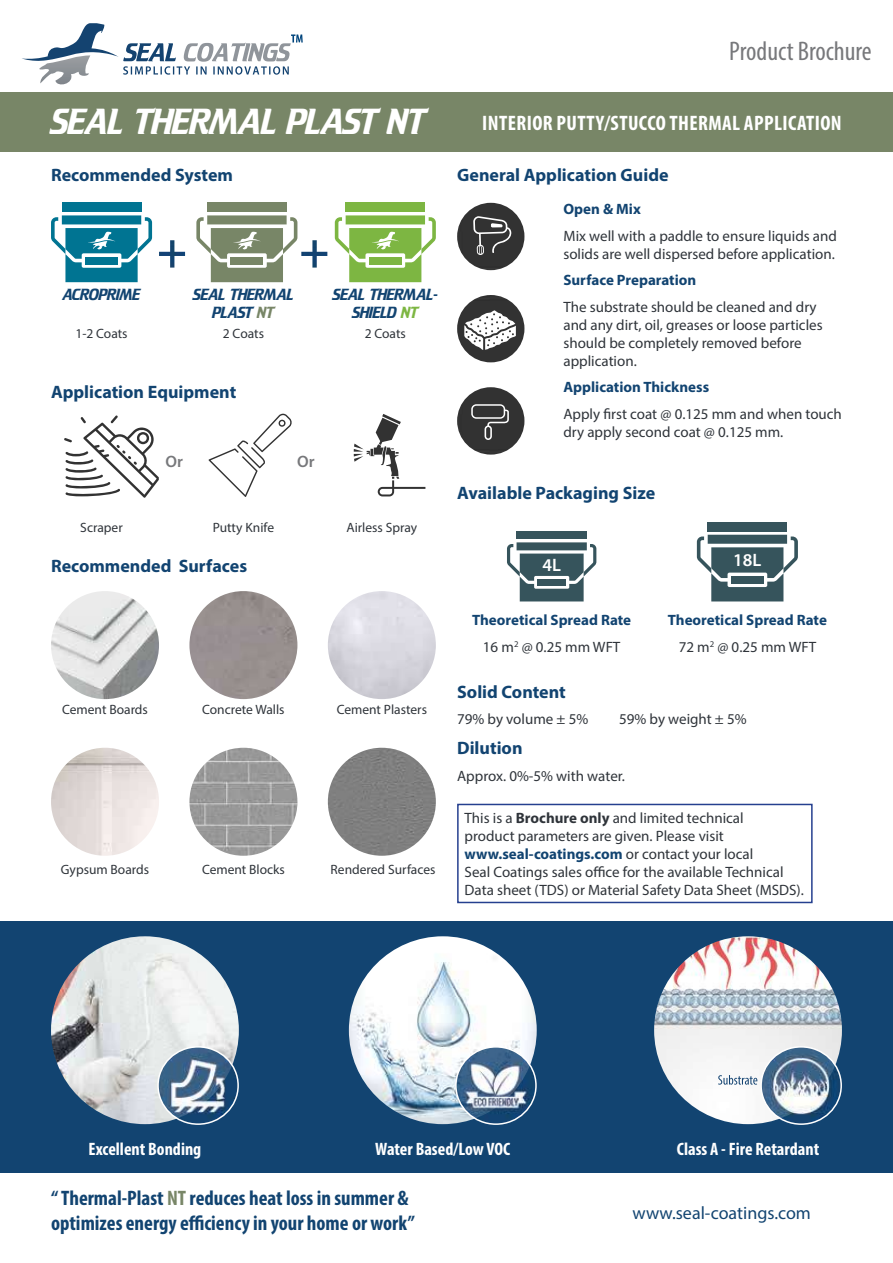
<style>
.page{position:relative;width:893px;height:1263px;background:#fff}
.page>*{position:absolute;margin:0;border:0;box-sizing:border-box;transform-origin:0 0}
.t1{font:33.75px "Crillee";color:#fff}
.t2{font:condensed 27px "Myriad Pro";color:#77787b}
.t3{font:700 condensed 21px/25.2px "Myriad Pro";color:#124471}
.t4{font:700 condensed 21px "Myriad Pro";letter-spacing:.02em;color:#fff}
.t5{font:700 18px "Myriad Pro";color:#124471}
.t6{font:700 condensed 18px "Myriad Pro";color:#fff}
.t7{font:18px "Myriad Pro";color:#124471}
.t8{font:600 18px "Myriad Pro";color:#fff}
.t9{font:600 16.5px "Myriad Pro";color:#77787b}
.t10{font:15px/18px "Myriad Pro";color:#2f343a}
.t11{font:700 15px/26.5px "Myriad Pro";color:#124471;text-align:center}
.t12{font:15px/18px "Crillee";color:#124471;text-align:center}
.t13{font:13.5px "Myriad Pro";color:#2f343a}
.s1{color:#788667}
.s2{color:#7db642}
.s3{font-weight:400;color:#2f343a}
.s4{font-weight:700}
.s5{font-weight:700;color:#124471}
</style>
<div class="page">
<img style="left:123px;top:66px;width:166px;height:9px">
<img style="left:123px;top:43px;width:53px;height:18px">
<img style="left:197px;top:43px;width:94px;height:19px">
<img style="left:22px;top:23px;width:96px;height:38px">
<img style="left:39px;top:55px;width:51px;height:30px">
<div style="left:457px;top:203px;width:67px;height:67px;background:#323232;border-radius:34px"></div>
<img style="left:473px;top:216px;width:38px;height:39px">
<img style="left:457px;top:295px;width:67px;height:67px;border-radius:34px">
<img style="left:465px;top:310px;width:50px;height:27px">
<div style="left:457px;top:387px;width:67px;height:68px;background:#323232;border-radius:34px"></div>
<img style="left:471px;top:404px;width:38px;height:36px">
<svg style="left:291px;top:34px;width:12px;height:9px"></svg>
<div style="left:0;top:93px;width:893px;height:58px;background:#788667"></div>
<div style="left:0;top:921px;width:893px;height:252px;background:#124471"></div>
<img style="left:349px;top:936px;width:188px;height:188px;border-radius:94px">
<img style="left:456px;top:1047px;width:80px;height:77px">
<div style="left:455px;top:1046px;width:82px;height:79px;border:2px solid #fff;border-radius:50%"></div>
<img style="left:209px;top:414px;width:83px;height:83px">
<img style="left:354px;top:414px;width:47px;height:51px">
<div style="left:517px;top:531px;width:70px;height:8px;background:#36545c"></div>
<svg style="left:507px;top:542px;width:89px;height:59px"></svg>
<div style="left:708px;top:522px;width:79px;height:9px;background:#36545c"></div>
<svg style="left:697px;top:535px;width:101px;height:66px"></svg>
<div style="left:207px;top:203px;width:80px;height:9px;background:#788667"></div>
<svg style="left:196px;top:215px;width:101px;height:67px"></svg>
<img style="left:233px;top:232px;width:28px;height:11px">
<img style="left:238px;top:241px;width:15px;height:9px">
<div style="left:346px;top:203px;width:79px;height:9px;background:#7db642"></div>
<svg style="left:335px;top:215px;width:101px;height:67px"></svg>
<img style="left:371px;top:232px;width:28px;height:11px">
<img style="left:376px;top:241px;width:15px;height:9px">
<img style="left:159px;top:240px;width:26px;height:28px">
<img style="left:301px;top:240px;width:26px;height:28px">
<div style="left:457px;top:804px;width:356px;height:99px;border:2px solid #25408f"></div>
<img style="left:51px;top:591px;width:108px;height:108px;border-radius:54px">
<img style="left:51px;top:748px;width:108px;height:108px;border-radius:54px">
<div style="left:189px;top:591px;width:108px;height:108px;background:#98908f;border-radius:54px"></div>
<img style="left:189px;top:748px;width:108px;height:108px;border-radius:54px">
<img style="left:328px;top:591px;width:108px;height:108px;border-radius:54px">
<div style="left:328px;top:748px;width:108px;height:108px;background:#7f7f7f;border-radius:54px"></div>
<div style="left:62px;top:203px;width:79px;height:9px;background:#007492"></div>
<svg style="left:51px;top:215px;width:101px;height:67px"></svg>
<img style="left:88px;top:232px;width:27px;height:11px">
<img style="left:93px;top:241px;width:14px;height:9px">
<img style="left:51px;top:936px;width:188px;height:188px;border-radius:94px">
<img style="left:158px;top:1047px;width:80px;height:77px">
<div style="left:157px;top:1046px;width:82px;height:79px;border:2px solid #fff;border-radius:50%"></div>
<img style="left:64px;top:415px;width:95px;height:83px">
<img style="left:654px;top:936px;width:188px;height:188px;border-radius:94px">
<img style="left:718px;top:1075px;width:39px;height:10px">
<img style="left:761px;top:1047px;width:80px;height:77px">
<div style="left:760px;top:1046px;width:82px;height:79px;border:2px solid #fff;border-radius:50%"></div>
<h2 class="t2" style="left:729px;top:34px;width:144px">Product Brochure</h2>
<h1 class="t1" style="left:51px;top:102px;width:376px">SEAL THERMAL PLAST NT</h1>
<h3 class="t4" style="left:482px;top:110px;width:361px">INTERIOR PUTTY/STUCCO THERMAL APPLICATION</h3>
<p class="t5" style="left:51px;top:163px;width:183px">Recommended System</p>
<p class="t12" style="left:63px;top:285px;width:79px">ACROPRIME</p>
<p class="t12" style="left:193px;top:285px;width:102px">SEAL THERMAL<br>PLAST <span class="s1">NT</span></p>
<p class="t12" style="left:333px;top:285px;width:106px">SEAL THERMAL-<br>SHIELD <span class="s2">NT</span></p>
<p class="t13" style="left:75px;top:325px;width:54px">1-2 Coats</p>
<p class="t13" style="left:223px;top:325px;width:43px">2 Coats</p>
<p class="t13" style="left:365px;top:325px;width:43px">2 Coats</p>
<p class="t5" style="left:51px;top:380px;width:187px">Application Equipment</p>
<p class="t13" style="left:80px;top:519px;width:44px">Scraper</p>
<p class="t9" style="left:165px;top:451px;width:19px">Or</p>
<p class="t9" style="left:297px;top:451px;width:19px">Or</p>
<p class="t13" style="left:213px;top:519px;width:63px">Putty Knife</p>
<p class="t5" style="left:51px;top:554px;width:198px">Recommended Surfaces</p>
<p class="t13" style="left:346px;top:519px;width:72px">Airless Spray</p>
<p class="t13" style="left:62px;top:701px;width:87px">Cement Boards</p>
<p class="t13" style="left:202px;top:701px;width:84px">Concrete Walls</p>
<p class="t13" style="left:337px;top:701px;width:92px">Cement Plasters</p>
<p class="t13" style="left:61px;top:861px;width:90px">Gypsum Boards</p>
<p class="t13" style="left:202px;top:861px;width:84px">Cement Blocks</p>
<p class="t13" style="left:331px;top:861px;width:106px">Rendered Surfaces</p>
<p class="t5" style="left:457px;top:163px;width:213px">General Application Guide</p>
<p class="t11" style="left:563px;top:195px;width:79px">Open &amp; Mix</p>
<p class="t10" style="left:563px;top:226px;width:275px">Mix well with a paddle to ensure liquids and solids are well dispersed before application.</p>
<p class="t11" style="left:563px;top:266px;width:134px">Surface Preparation</p>
<p class="t10" style="left:563px;top:297px;width:261px">The substrate should be cleaned and dry and any dirt, oil, greases or loose particles should be completely removed before application.</p>
<p class="t11" style="left:563px;top:373px;width:147px">Application Thickness</p>
<p class="t10" style="left:563px;top:404px;width:280px">Apply first coat @ 0.125 mm and when touch dry apply second coat @ 0.125 mm.</p>
<p class="t5" style="left:457px;top:481px;width:200px">Available Packaging Size</p>
<p class="t8" style="left:542px;top:553px;width:20px">4L</p>
<p class="t8" style="left:733px;top:549px;width:30px">18L</p>
<p class="t11" style="left:472px;top:606px;width:161px">Theoretical Spread Rate<br><span class="s3">16 m</span><sup>2</sup> <span class="s3">@ 0.25 mm WFT</span></p>
<p class="t11" style="left:668px;top:606px;width:161px">Theoretical Spread Rate<br><span class="s3">72 m</span><sup>2</sup> <span class="s3">@ 0.25 mm WFT</span></p>
<p class="t5" style="left:457px;top:680px;width:110px">Solid Content</p>
<p class="t10" style="left:457px;top:710px;width:133px">79% by volume ± 5%</p>
<p class="t10" style="left:619px;top:710px;width:129px">59% by weight ± 5%</p>
<p class="t5" style="left:457px;top:737px;width:67px">Dilution</p>
<p class="t10" style="left:457px;top:767px;width:169px">Approx. 0%-5% with water.</p>
<p class="t10" style="left:465px;top:808px;width:341px">This is a <span class="s4">Brochure only</span> and limited technical<br>product parameters are given. Please visit <span class="s5">www.seal-coatings.com</span> or contact your local<br>Seal Coatings sales office for the available Technical Data sheet (TDS) or Material Safety Data Sheet (MSDS).</p>
<p class="t6" style="left:375px;top:1138px;width:137px">Water Based/Low VOC</p>
<h3 class="t3" style="left:51px;top:1185px;width:365px">“ Thermal-Plast <span class="s1">NT</span> reduces heat loss in summer &amp; optimizes energy efficiency in your home or work”</h3>
<p class="t6" style="left:89px;top:1138px;width:114px">Excellent Bonding</p>
<p class="t6" style="left:677px;top:1138px;width:144px">Class A - Fire Retardant</p>
<p class="t7" style="left:633px;top:1201px;width:180px">www.seal-coatings.com</p>
</div>
